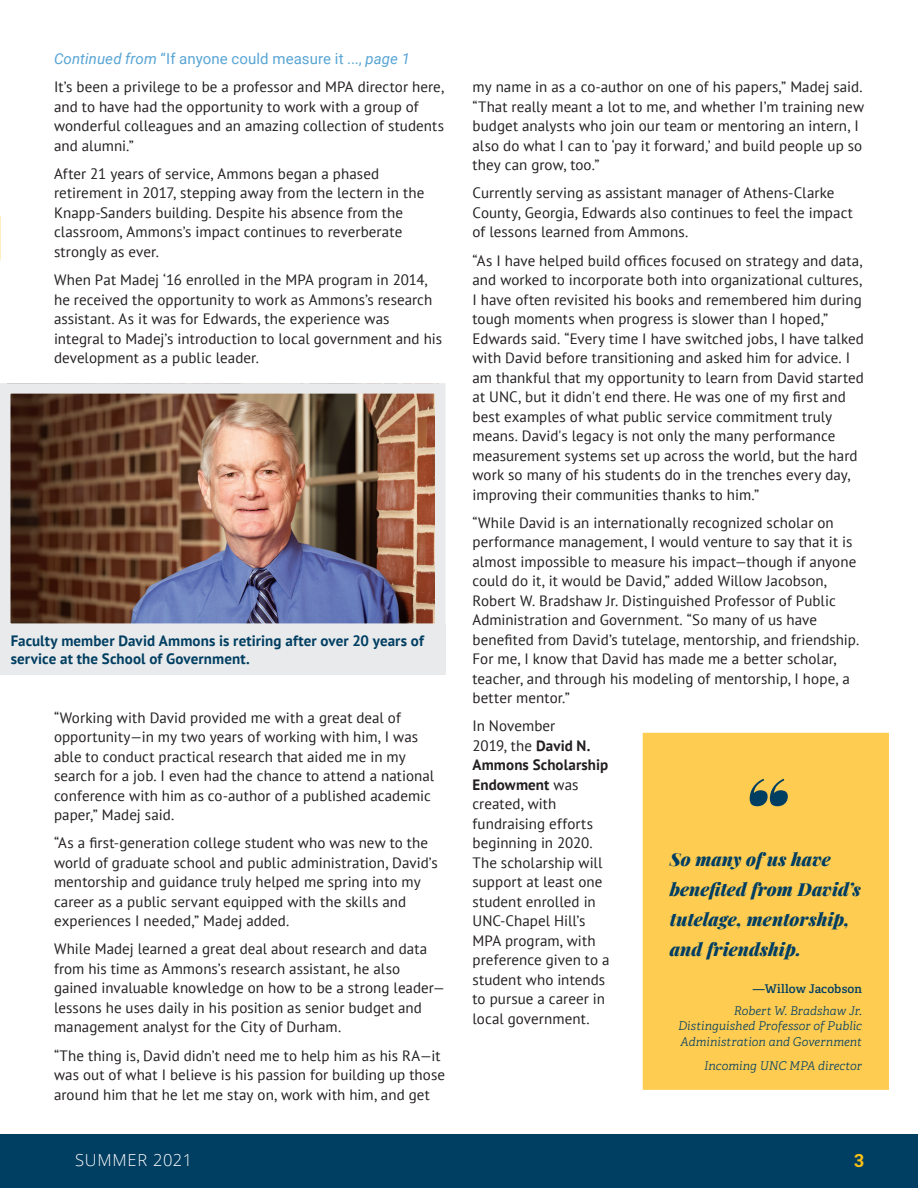
<style>
.page{position:relative;width:918px;height:1188px;background:#fff}
.page>*{position:absolute;margin:0;border:0;box-sizing:border-box;transform-origin:0 0}
.pull_quote{font:italic 900 93px "Playfair Display";color:#003e62}
.pull_quote-2{font:italic 900 18px/30px "Playfair Display";letter-spacing:.005em;color:#003e62}
.t1{font:700 18px "Roboto Slab";color:#fec215}
.t2{font:300 16.5px "Open Sans";letter-spacing:.04em;color:#fff}
.Body{font:15px/19.5px "PT Sans";letter-spacing:.005em;color:#231f20}
.t3{font:700 15px/18px "PT Sans";letter-spacing:.005em;color:#003e62}
.t4{font:15px "Roboto";letter-spacing:.005em;color:#58a5d5}
.pull_quote_byline{font:italic 12px/15px "Adelle PE Lt";letter-spacing:.005em;color:#003e62;text-align:right}
.pull_quote_byline-2{font:12px "Adelle PE Sb";letter-spacing:.01em;color:#003e62}
.s1{font-style:italic}
.s2{font-weight:700}
</style>
<div class="page">
<div style="left:0;top:1134px;width:918px;height:54px;background:#003e62"></div>
<div style="left:643px;top:733px;width:246px;height:357px;background:#fecc51"></div>
<img style="left:11px;top:394px;width:424px;height:229px">
<div style="left:0;top:383px;width:446px;height:251px;border:10px solid #e9eaeb"></div>
<div style="left:0;top:624px;width:446px;height:51px;background:#e9eaeb"></div>
<p class="t4" style="left:54px;top:48px;width:357px"><span class="s1">Continued from</span> “If anyone could measure it ..., <span class="s1">page 1</span></p>
<p class="Body" style="left:54px;top:77px;width:392px">It’s been a privilege to be a professor and MPA director here, and to have had the opportunity to work with a group of wonderful colleagues and an amazing collection of students and alumni.”</p>
<p class="Body" style="left:54px;top:164px;width:372px">After 21 years of service, Ammons began a phased retirement in 2017, stepping away from the lectern in the Knapp-Sanders building. Despite his absence from the classroom, Ammons’s impact continues to reverberate strongly as ever.</p>
<p class="Body" style="left:54px;top:270px;width:390px">When Pat Madej ‘16 enrolled in the MPA program in 2014, he received the opportunity to work as Ammons’s research assistant. As it was for Edwards, the experience was integral to Madej’s introduction to local government and his development as a public leader.</p>
<p class="t3" style="left:11px;top:632px;width:415px">Faculty member David Ammons is retiring after over 20 years of service at the School of Government.</p>
<p class="Body" style="left:54px;top:707px;width:382px">“Working with David provided me with a great deal of opportunity—in my two years of working with him, I was able to conduct practical research that aided me in my search for a job. I even had the chance to attend a national conference with him as co-author of a published academic paper,” Madej said.</p>
<p class="Body" style="left:54px;top:833px;width:385px">“As a first-generation college student who was new to the world of graduate school and public administration, David’s mentorship and guidance truly helped me spring into my career as a public servant equipped with the skills and experiences I needed,” Madej added.</p>
<p class="Body" style="left:54px;top:939px;width:393px">While Madej learned a great deal about research and data from his time as Ammons’s research assistant, he also gained invaluable knowledge on how to be a strong leader— lessons he uses daily in his position as senior budget and management analyst for the City of Durham.</p>
<p class="Body" style="left:54px;top:1045px;width:393px">“The thing is, David didn’t need me to help him as his RA—it was out of what I believe is his passion for building up those around him that he let me stay on, work with him, and get</p>
<p class="Body" style="left:472px;top:77px;width:393px">my name in as a co-author on one of his papers,” Madej said. “That really meant a lot to me, and whether I’m training new budget analysts who join our team or mentoring an intern, I also do what I can to ‘pay it forward,’ and build people up so they can grow, too.”</p>
<p class="Body" style="left:472px;top:183px;width:382px">Currently serving as assistant manager of Athens-Clarke<br>County, Georgia, Edwards also continues to feel the impact of lessons learned from Ammons.</p>
<p class="Body" style="left:472px;top:250px;width:393px">“As I have helped build offices focused on strategy and data, and worked to incorporate both into organizational cultures, I have often revisited his books and remembered him during tough moments when progress is slower than I hoped,” Edwards said. “Every time I have switched jobs, I have talked with David before transitioning and asked him for advice. I am thankful that my opportunity to learn from David started at UNC, but it didn't end there. He was one of my first and best examples of what public service commitment truly means. David's legacy is not only the many performance measurement systems set up across the world, but the hard work so many of his students do in the trenches every day, improving their communities thanks to him.”</p>
<p class="Body" style="left:472px;top:512px;width:388px">“While David is an internationally recognized scholar on performance management, I would venture to say that it is almost impossible to measure his impact—though if anyone could do it, it would be David,” added Willow Jacobson, Robert W. Bradshaw Jr. Distinguished Professor of Public Administration and Government. “So many of us have benefited from David’s tutelage, mentorship, and friendship.<br>For me, I know that David has made me a better scholar, teacher, and through his modeling of mentorship, I hope, a better mentor.”</p>
<p class="Body" style="left:472px;top:716px;width:139px">In November<br>2019, the <span class="s2">David N.<br>Ammons Scholarship<br>Endowment</span> was created, with fundraising efforts beginning in 2020.<br>The scholarship will support at least one student enrolled in<br>UNC-Chapel Hill’s<br>MPA program, with preference given to a student who intends to pursue a career in local government.</p>
<p class="pull_quote" style="left:739px;top:740px;width:49px">“</p>
<p class="pull_quote-2" style="left:670px;top:843px;width:162px">So many of us have</p>
<p class="pull_quote-2" style="left:670px;top:873px;width:193px">benefited from David’s tutelage, mentorship, and friendship.</p>
<p class="pull_quote_byline-2" style="left:753px;top:980px;width:111px">—Willow Jacobson</p>
<p class="pull_quote_byline" style="left:678px;top:1003px;width:185px">Robert W. Bradshaw Jr.<br>Distinguished Professor of Public</p>
<p class="pull_quote_byline" style="left:680px;top:1034px;width:183px">Administration and Government</p>
<p class="pull_quote_byline" style="left:704px;top:1057px;width:159px">Incoming UNC MPA director</p>
<p class="t2" style="left:75px;top:1149px;width:118px">SUMMER 2021</p>
<p class="t1" style="left:854px;top:1148px;width:11px">3</p>
</div>
